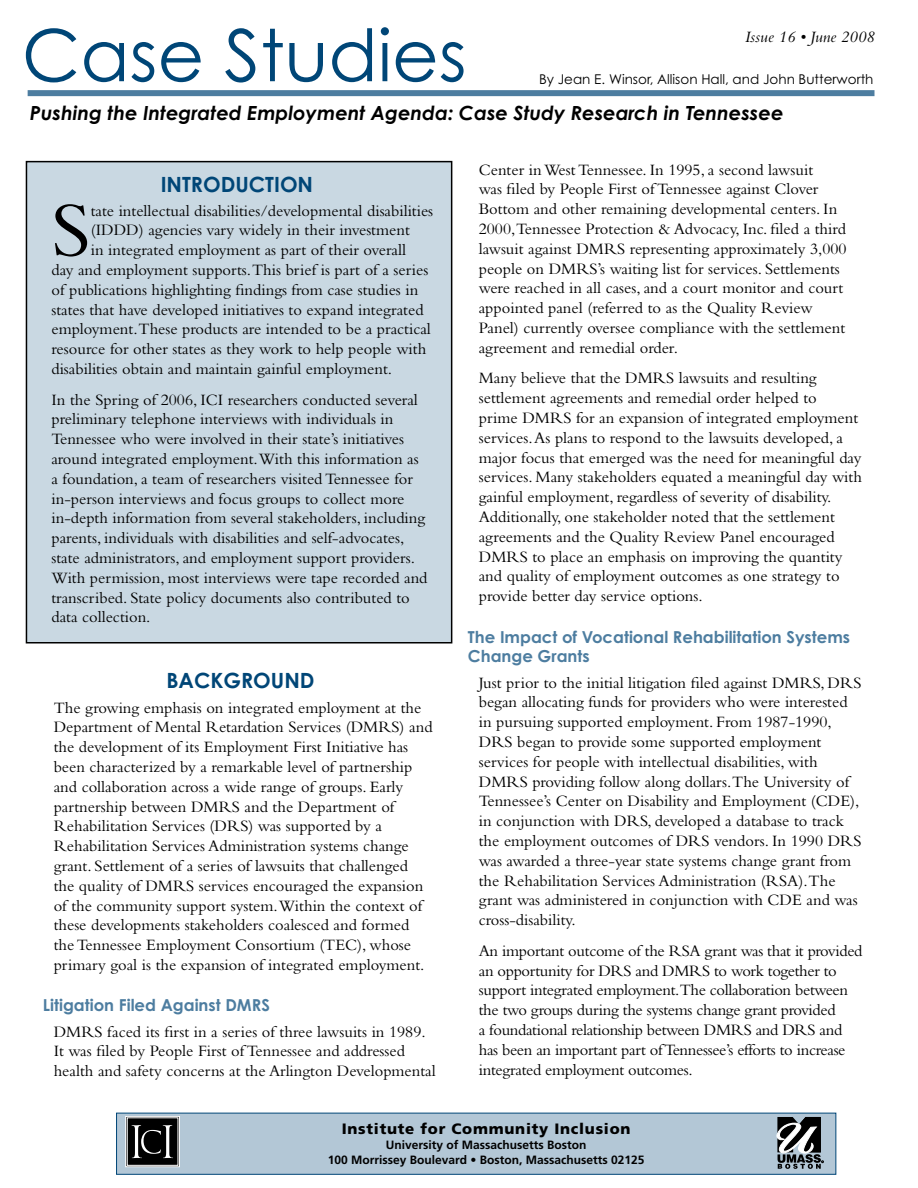
<style>
.page{position:relative;width:918px;height:1188px;background:#fff}
.page>*{position:absolute;margin:0;border:0;box-sizing:border-box;transform-origin:0 0}
.t1{font:80.1px "Bembo";color:#000}
.t2{font:72px "Century Gothic";color:#004677}
.t3{font:700 21px "Century Gothic";color:#004677}
.t4{font:italic 700 19.5px "Century Gothic";color:#000}
.t5{font:16.5px/19.8px "Bembo";color:#000}
.t6{font:16.5px/19.8px "Bembo";letter-spacing:-.02em;color:#000}
.t7{font:700 16.5px/19.8px "Century Gothic";color:#4d7da0}
.t8{font:italic 16.5px "Bembo";color:#000}
.t9{font:900 15px "Frutiger";letter-spacing:.05em;color:#000}
.t10{font:13.5px "Century Gothic";color:#000}
.t11{font:700 12px/15px "Frutiger";color:#000;text-align:center}
</style>
<div class="page">
<div style="left:26px;top:162px;width:426px;height:481px;background:#c9d8e2"></div>
<div style="left:26px;top:161px;width:426px;height:483px;border:2px solid #000"></div>
<div style="left:28px;top:90px;width:846px;height:6px;background:#4d7da0"></div>
<div style="left:116px;top:1113px;width:720px;height:61px;background:#b3c7d6"></div>
<div style="left:126px;top:1116px;width:54px;height:51px;border:1px solid #fff"></div>
<div style="left:127px;top:1118px;width:51px;height:47px;background:#000"></div>
<svg style="left:132px;top:1125px;width:41px;height:33px"></svg>
<svg style="left:777px;top:1117px;width:47px;height:52px"></svg>
<h2 class="t2" style="left:22px;top:11px;width:446px">Case Studies</h2>
<p class="t8" style="left:745px;top:27px;width:131px">Issue 16 • June 2008</p>
<p class="t10" style="left:539px;top:71px;width:336px">By Jean E. Winsor, Allison Hall, and John Butterworth</p>
<p class="t4" style="left:30px;top:101px;width:755px">Pushing the Integrated Employment Agenda: Case Study Research in Tennessee</p>
<p class="t3" style="left:161px;top:171px;width:154px">Introduction</p>
<h1 class="t1" style="left:51px;top:183px;width:41px">S</h1>
<p class="t5" style="left:91px;top:200px;width:344px">tate intellectual disabilities/developmental disabilities</p>
<p class="t5" style="left:91px;top:220px;width:321px">(IDDD) agencies vary widely in their investment</p>
<p class="t5" style="left:91px;top:240px;width:317px">in integrated employment as part of their overall</p>
<p class="t5" style="left:51px;top:260px;width:378px">day and employment supports.This brief is part of a series</p>
<p class="t5" style="left:51px;top:279px;width:368px">of publications highlighting findings from case studies in</p>
<p class="t5" style="left:51px;top:299px;width:374px">states that have developed initiatives to expand integrated</p>
<p class="t5" style="left:51px;top:319px;width:381px">employment.These products are intended to be a practical</p>
<p class="t5" style="left:51px;top:339px;width:376px">resource for other states as they work to help people with</p>
<p class="t5" style="left:51px;top:359px;width:342px">disabilities obtain and maintain gainful employment.</p>
<p class="t5" style="left:51px;top:389px;width:378px">In the Spring of 2006, ICI researchers conducted several preliminary telephone interviews with individuals in Tennessee who were involved in their state’s initiatives around integrated employment.With this information as a foundation, a team of researchers visited Tennessee for in-person interviews and focus groups to collect more in-depth information from several stakeholders, including parents, individuals with disabilities and self-advocates, state administrators, and employment support providers.<br>With permission, most interviews were tape recorded and transcribed. State policy documents also contributed to data collection.</p>
<p class="t3" style="left:166px;top:668px;width:150px">Background</p>
<p class="t5" style="left:54px;top:697px;width:380px">The growing emphasis on integrated employment at the Department of Mental Retardation Services (DMRS) and the development of its Employment First Initiative has been characterized by a remarkable level of partnership and collaboration across a wide range of groups. Early partnership between DMRS and the Department of Rehabilitation Services (DRS) was supported by a Rehabilitation Services Administration systems change grant. Settlement of a series of lawsuits that challenged the quality of DMRS services encouraged the expansion of the community support system.Within the context of these developments stakeholders coalesced and formed the Tennessee Employment Consortium (TEC), whose primary goal is the expansion of integrated employment.</p>
<p class="t7" style="left:43px;top:995px;width:229px">Litigation Filed Against DMRS</p>
<p class="t5" style="left:54px;top:1021px;width:384px">DMRS faced its first in a series of three lawsuits in 1989.<br>It was filed by People First of Tennessee and addressed health and safety concerns at the Arlington Developmental</p>
<p class="t5" style="left:479px;top:159px;width:369px">Center in West Tennessee. In 1995, a second lawsuit<br>was filed by People First of Tennessee against Clover Bottom and other remaining developmental centers. In 2000,Tennessee Protection &amp; Advocacy, Inc. filed a third lawsuit against DMRS representing approximately 3,000 people on DMRS’s waiting list for services. Settlements were reached in all cases, and a court monitor and court appointed panel (referred to as the Quality Review Panel) currently oversee compliance with the settlement agreement and remedial order.</p>
<p class="t5" style="left:479px;top:368px;width:385px">Many believe that the DMRS lawsuits and resulting settlement agreements and remedial order helped to<br>prime DMRS for an expansion of integrated employment services. As plans to respond to the lawsuits developed, a major focus that emerged was the need for meaningful day services. Many stakeholders equated a meaningful day with gainful employment, regardless of severity of disability.<br>Additionally, one stakeholder noted that the settlement agreements and the Quality Review Panel encouraged DMRS to place an emphasis on improving the quantity and quality of employment outcomes as one strategy to provide better day service options.</p>
<p class="t7" style="left:468px;top:626px;width:384px">The Impact of Vocational Rehabilitation Systems<br>Change Grants</p>
<p class="t5" style="left:479px;top:672px;width:384px">Just prior to the initial litigation filed against DMRS, DRS began allocating funds for providers who were interested in pursuing supported employment. From 1987-1990, DRS began to provide some supported employment services for people with intellectual disabilities, with DMRS providing follow along dollars.The University of Tennessee’s Center on Disability and Employment (CDE), in conjunction with DRS, developed a database to track the employment outcomes of DRS vendors. In 1990 DRS was awarded a three-year state systems change grant from the Rehabilitation Services Administration (RSA).The grant was administered in conjunction with CDE and was cross-disability.</p>
<p class="t6" style="left:479px;top:940px;width:385px">An important outcome of the RSA grant was that it provided an opportunity for DRS and DMRS to work together to support integrated employment.The collaboration between the two groups during the systems change grant provided<br>a foundational relationship between DMRS and DRS and has been an important part of Tennessee’s efforts to increase integrated employment outcomes.</p>
<p class="t9" style="left:342px;top:1120px;width:290px">Institute for Community Inclusion</p>
<p class="t11" style="left:328px;top:1138px;width:318px">University of Massachusetts Boston<br>100 Morrissey Boulevard • Boston, Massachusetts 02125</p>
</div>
